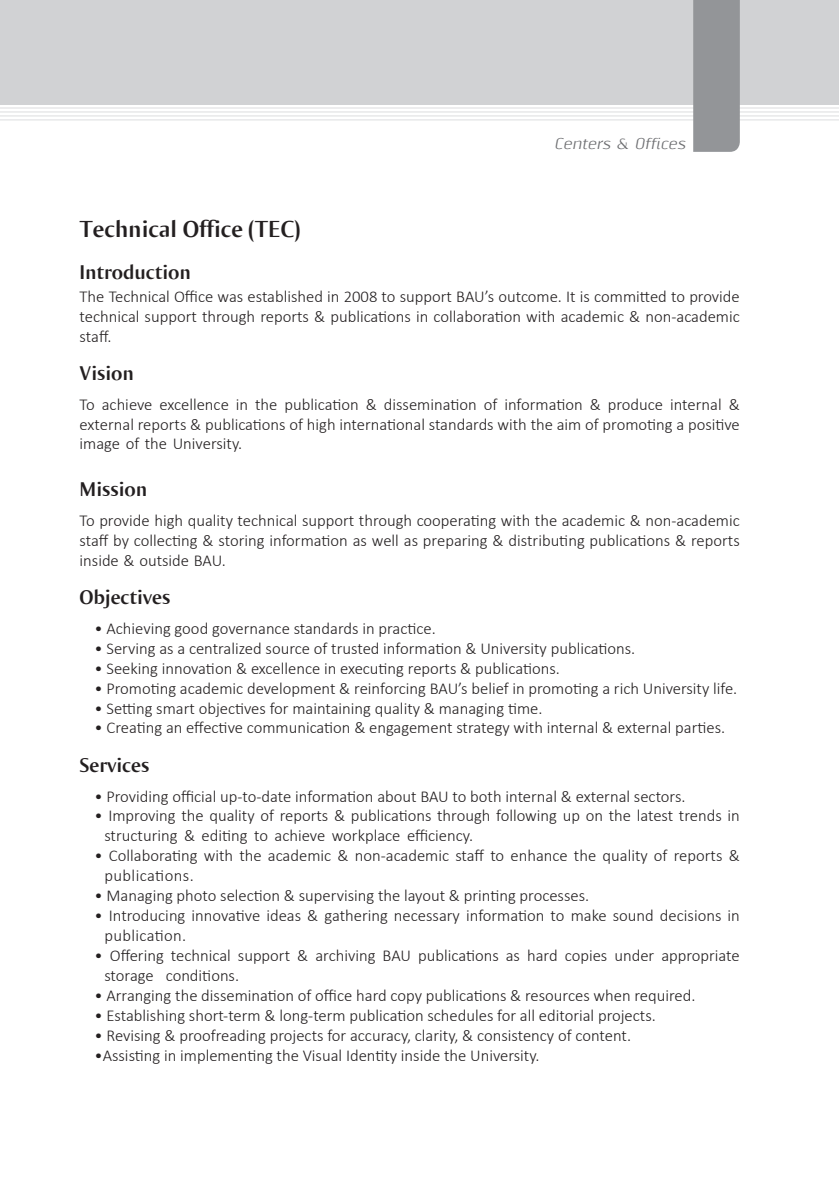
<style>
.page{position:relative;width:839px;height:1201px;background:#fff}
.page>*{position:absolute;margin:0;border:0;box-sizing:border-box;transform-origin:0 0}
.Main_title_in_introd{font:700 24.5px "Ogirema";color:#231f20}
.introduction_title_f{font:700 21px "Ogirema";color:#231f20}
.options{font:300 16.62px/19.9px "Calibri";color:#231f20}
.Text{font:300 16.62px/19.9px "Calibri";color:#231f20;text-align:justify}
.t1{font:italic 14px "Resagnicto";letter-spacing:-.005em;color:#6c6d70}
</style>
<div class="page">
<hr style="left:0;top:120px;width:838px;height:1px;background:#dcdddf">
<hr style="left:0;top:116px;width:838px;height:1px;background:#dcdddf">
<hr style="left:0;top:112px;width:838px;height:1px;background:#dcdddf">
<hr style="left:0;top:108px;width:838px;height:1px;background:#dcdddf">
<div style="left:0;top:0;width:15px;height:104px;background:#d1d2d4"></div>
<div style="left:15px;top:0;width:823px;height:104px;background:#d1d2d4"></div>
<div style="left:693px;top:0;width:46px;height:152px;background:#939598"></div>
<p class="t1" style="left:554px;top:135px;width:132px">Centers &amp; Offices</p>
<p class="Main_title_in_introd" style="left:80px;top:213px;width:222px">Technical Office (TEC)</p>
<p class="introduction_title_f" style="left:80px;top:259px;width:113px">Introduction</p>
<p class="Text" style="left:80px;top:286px;width:661px">The Technical Office was established in 2008 to support BAU’s outcome. It is committed to provide technical support through reports &amp; publications in collaboration with academic &amp; non-academic staff.</p>
<p class="introduction_title_f" style="left:80px;top:360px;width:56px">Vision</p>
<p class="Text" style="left:80px;top:394px;width:661px">To achieve excellence in the publication &amp; dissemination of information &amp; produce internal &amp; external reports &amp; publications of high international standards with the aim of promoting a positive image of the University.</p>
<p class="introduction_title_f" style="left:80px;top:476px;width:69px">Mission</p>
<p class="Text" style="left:80px;top:510px;width:661px">To provide high quality technical support through cooperating with the academic &amp; non-academic staff by collecting &amp; storing information as well as preparing &amp; distributing publications &amp; reports inside &amp; outside BAU.</p>
<p class="introduction_title_f" style="left:80px;top:584px;width:92px">Objectives</p>
<p class="options" style="left:94px;top:618px;width:343px">• Achieving good governance standards in practice.</p>
<p class="options" style="left:94px;top:638px;width:542px">• Serving as a centralized source of trusted information &amp; University publications.</p>
<p class="options" style="left:94px;top:658px;width:467px">• Seeking innovation &amp; excellence in executing reports &amp; publications.</p>
<p class="options" style="left:94px;top:678px;width:644px">• Promoting academic development &amp; reinforcing BAU’s belief in promoting a rich University life.</p>
<p class="options" style="left:94px;top:698px;width:449px">• Setting smart objectives for maintaining quality &amp; managing time.</p>
<p class="options" style="left:94px;top:718px;width:632px">• Creating an effective communication &amp; engagement strategy with internal &amp; external parties.</p>
<p class="introduction_title_f" style="left:80px;top:751px;width:71px">Services</p>
<p class="options" style="left:94px;top:786px;width:592px">• Providing official up-to-date information about BAU to both internal &amp; external sectors.</p>
<p class="options" style="left:104px;top:805px;width:636px;text-indent:-10px">• Improving the quality of reports &amp; publications through following up on the latest trends in structuring &amp; editing to achieve workplace efficiency.</p>
<p class="options" style="left:104px;top:845px;width:636px;text-indent:-10px">• Collaborating with the academic &amp; non-academic staff to enhance the quality of reports &amp; publications.</p>
<p class="options" style="left:94px;top:885px;width:496px">• Managing photo selection &amp; supervising the layout &amp; printing processes.</p>
<p class="options" style="left:104px;top:905px;width:636px;text-indent:-10px">• Introducing innovative ideas &amp; gathering necessary information to make sound decisions in publication.</p>
<p class="options" style="left:104px;top:945px;width:636px;text-indent:-10px">• Offering technical support &amp; archiving BAU publications as hard copies under appropriate storage conditions.</p>
<p class="options" style="left:94px;top:985px;width:602px">• Arranging the dissemination of office hard copy publications &amp; resources when required.</p>
<p class="options" style="left:94px;top:1005px;width:563px">• Establishing short-term &amp; long-term publication schedules for all editorial projects.</p>
<p class="options" style="left:94px;top:1025px;width:538px">• Revising &amp; proofreading projects for accuracy, clarity, &amp; consistency of content.</p>
<p class="options" style="left:94px;top:1045px;width:446px">•Assisting in implementing the Visual Identity inside the University.</p>
</div>
